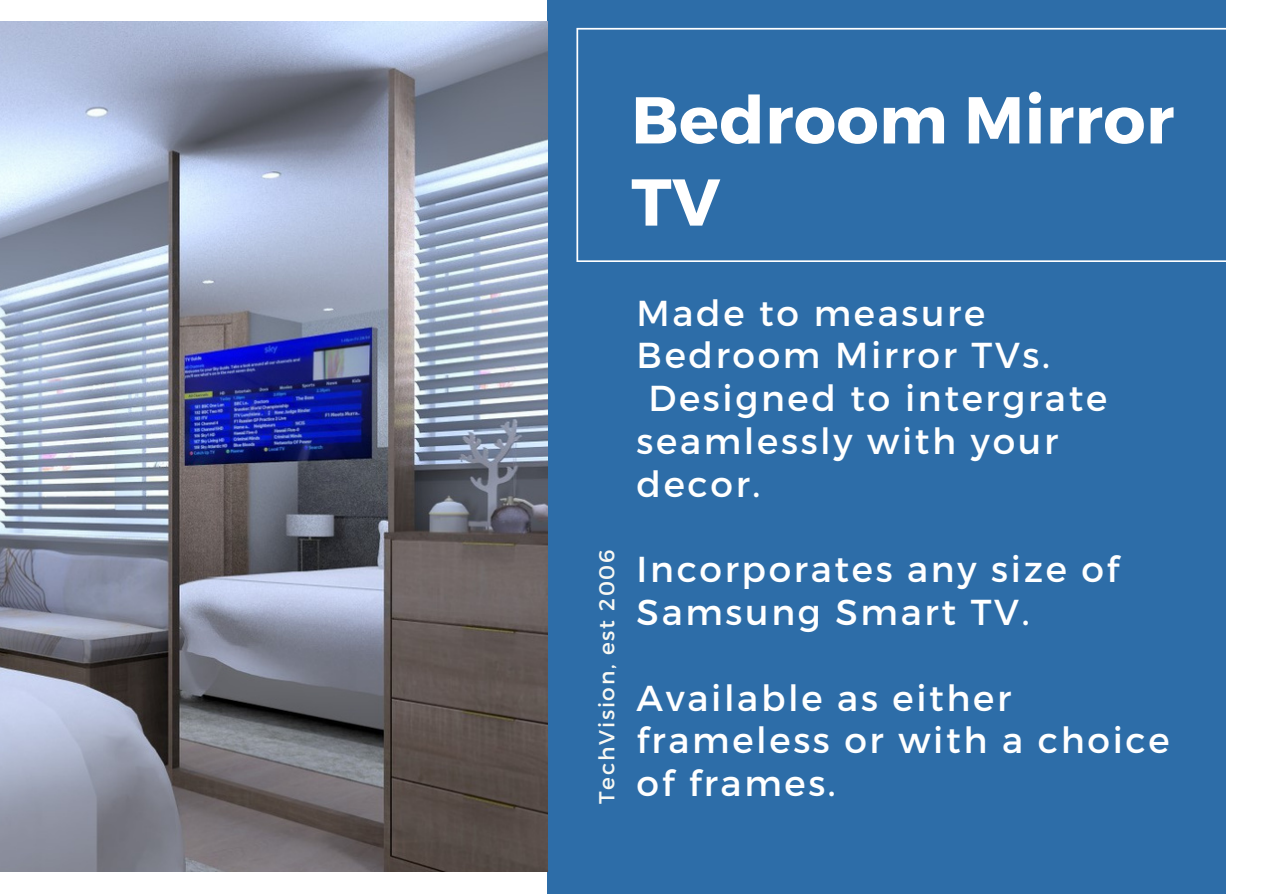
<style>
.page{position:relative;width:1263px;height:894px;background:#fff}
.page>*{position:absolute;margin:0;border:0;box-sizing:border-box;transform-origin:0 0}
.t1{font:700 66px/82.1px "Montserrat";letter-spacing:.01em;color:#fff}
.t2{font:36px/42.8px "Montserrat";letter-spacing:.075em;color:#fff}
.t3{font:21.75px "Montserrat";letter-spacing:.08em;color:#f8f8f3}
</style>
<div class="page">
<div style="left:547px;top:0;width:679px;height:893px;background:#2d6da8"></div>
<svg style="left:576px;top:28px;width:650px;height:234px"></svg>
<img style="left:0;top:22px;width:548px;height:849px">
<h1 class="t1" style="left:631px;top:76px;width:544px">Bedroom Mirror<br>TV</h1>
<p class="t2" style="left:637px;top:289px;width:350px">Made to measure</p>
<p class="t2" style="left:637px;top:332px;width:415px">Bedroom Mirror TVs.</p>
<p class="t2" style="left:648px;top:375px;width:460px">Designed to intergrate</p>
<p class="t2" style="left:637px;top:418px;width:423px">seamlessly with your</p>
<p class="t2" style="left:637px;top:460px;width:125px">decor.</p>
<p class="t3" style="left:593px;top:803px;width:256px;rotate:-90deg">TechVision, est 2006</p>
<p class="t2" style="left:637px;top:546px;width:484px">Incorporates any size of<br>Samsung Smart TV.</p>
<p class="t2" style="left:637px;top:674px;width:535px">Available as either frameless or with a choice of frames.</p>
</div>
